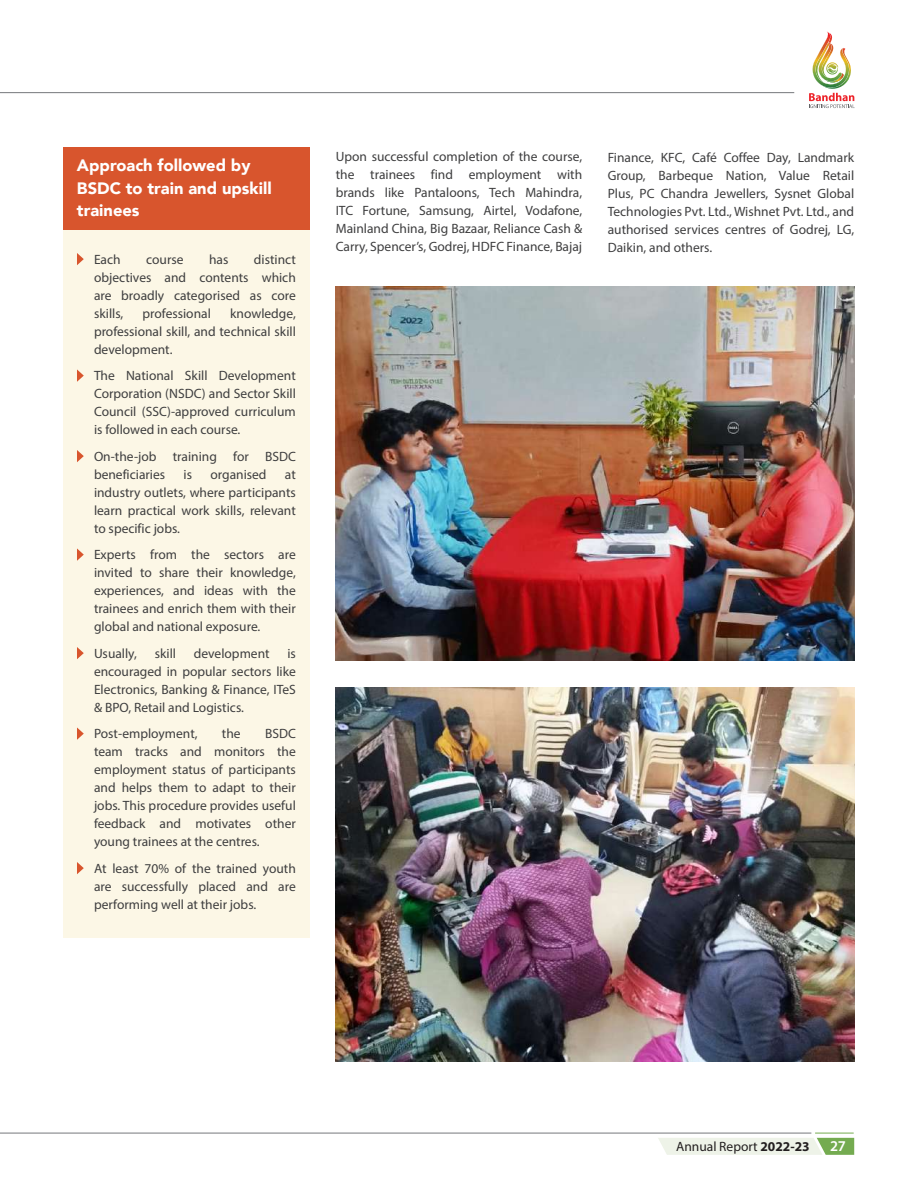
<style>
.page{position:relative;width:918px;height:1188px;background:#fff}
.page>*{position:absolute;margin:0;border:0;box-sizing:border-box;transform-origin:0 0}
.t1{font:900 16.5px/22.5px "Avenir";color:#fff}
.t2{font:600 15px "Myriad Pro";color:#fff}
.t3{font:13.5px/18px "Myriad Pro";color:#3e3e3f;text-align:justify}
.t4{font:13.5px "Myriad Pro";color:#231f20}
.s1{font-weight:700}
</style>
<div class="page">
<div style="left:64px;top:147px;width:246px;height:790px;background:#fcf7e6"></div>
<div style="left:64px;top:147px;width:246px;height:83px;background:#d8552d"></div>
<svg style="left:77px;top:253px;width:7px;height:12px"></svg>
<svg style="left:77px;top:369px;width:7px;height:13px"></svg>
<svg style="left:77px;top:450px;width:7px;height:12px"></svg>
<svg style="left:77px;top:548px;width:7px;height:13px"></svg>
<svg style="left:77px;top:647px;width:7px;height:12px"></svg>
<svg style="left:77px;top:727px;width:7px;height:13px"></svg>
<svg style="left:77px;top:862px;width:7px;height:12px"></svg>
<img style="left:336px;top:286px;width:518px;height:374px">
<img style="left:336px;top:687px;width:518px;height:374px">
<svg style="left:658px;top:1138px;width:196px;height:17px;background:#dae7cf"></svg>
<hr style="left:815px;top:1133px;width:39px;height:1px;background:#74ab50">
<hr style="left:0;top:1133px;width:811px;height:1px;background:#76787b">
<hr style="left:0;top:92px;width:794px;height:1px;background:#76787b">
<img style="left:809px;top:32px;width:46px;height:76px">
<p class="t1" style="left:77px;top:154px;width:196px">Approach followed by<br>BSDC to train and upskill trainees</p>
<p class="t3" style="left:94px;top:250px;width:28px">Each</p>
<p class="t3" style="left:146px;top:250px;width:39px">course</p>
<p class="t3" style="left:209px;top:250px;width:21px">has</p>
<p class="t3" style="left:94px;top:250px;width:203px;text-indent:160px">distinct objectives and contents which are broadly categorised as core skills,</p>
<p class="t3" style="left:143px;top:304px;width:70px">professional</p>
<p class="t3" style="left:94px;top:304px;width:203px;text-indent:136px">knowledge, professional skill, and technical skill development.</p>
<p class="t3" style="left:94px;top:367px;width:203px">The National Skill Development Corporation (NSDC) and Sector Skill Council (SSC)-approved curriculum is followed in each course.</p>
<p class="t3" style="left:94px;top:447px;width:203px">On-the-job training for BSDC beneficiaries</p>
<p class="t3" style="left:184px;top:465px;width:10px">is</p>
<p class="t3" style="left:210px;top:465px;width:58px">organised</p>
<p class="t3" style="left:94px;top:465px;width:203px;text-indent:191px">at industry outlets, where participants learn practical work skills, relevant to specific jobs.</p>
<p class="t3" style="left:94px;top:546px;width:203px">Experts from the sectors are invited to share their knowledge, experiences, and ideas with the trainees and enrich them with their global and national exposure.</p>
<p class="t3" style="left:94px;top:644px;width:44px">Usually,</p>
<p class="t3" style="left:155px;top:644px;width:23px">skill</p>
<p class="t3" style="left:194px;top:644px;width:77px">development</p>
<p class="t3" style="left:94px;top:644px;width:203px;text-indent:193px">is encouraged in popular sectors like Electronics, Banking &amp; Finance, ITeS &amp; BPO, Retail and Logistics.</p>
<p class="t3" style="left:94px;top:725px;width:105px">Post-employment,</p>
<p class="t3" style="left:222px;top:725px;width:20px">the</p>
<p class="t3" style="left:94px;top:725px;width:203px;text-indent:171px">BSDC team tracks and monitors the employment status of participants and helps them to adapt to their jobs. This procedure provides useful feedback and motivates other young trainees at the centres.</p>
<p class="t3" style="left:94px;top:859px;width:203px">At least 70% of the trained youth are successfully placed and are performing well at their jobs.</p>
<p class="t3" style="left:336px;top:148px;width:248px">Upon successful completion of the course, the trainees find employment with brands like Pantaloons, Tech Mahindra, ITC Fortune, Samsung, Airtel, Vodafone, Mainland China, Big Bazaar, Reliance Cash &amp; Carry, Spencer’s, Godrej, HDFC Finance, Bajaj</p>
<p class="t3" style="left:608px;top:149px;width:248px">Finance, KFC, Café Coffee Day, Landmark Group, Barbeque Nation, Value Retail Plus, PC Chandra Jewellers, Sysnet Global Technologies Pvt. Ltd., Wishnet Pvt. Ltd., and authorised services centres of Godrej, LG, Daikin, and others.</p>
<p class="t4" style="left:676px;top:1138px;width:135px">Annual Report <span class="s1">2022-23</span></p>
<p class="t2" style="left:830px;top:1136px;width:17px">27</p>
</div>
